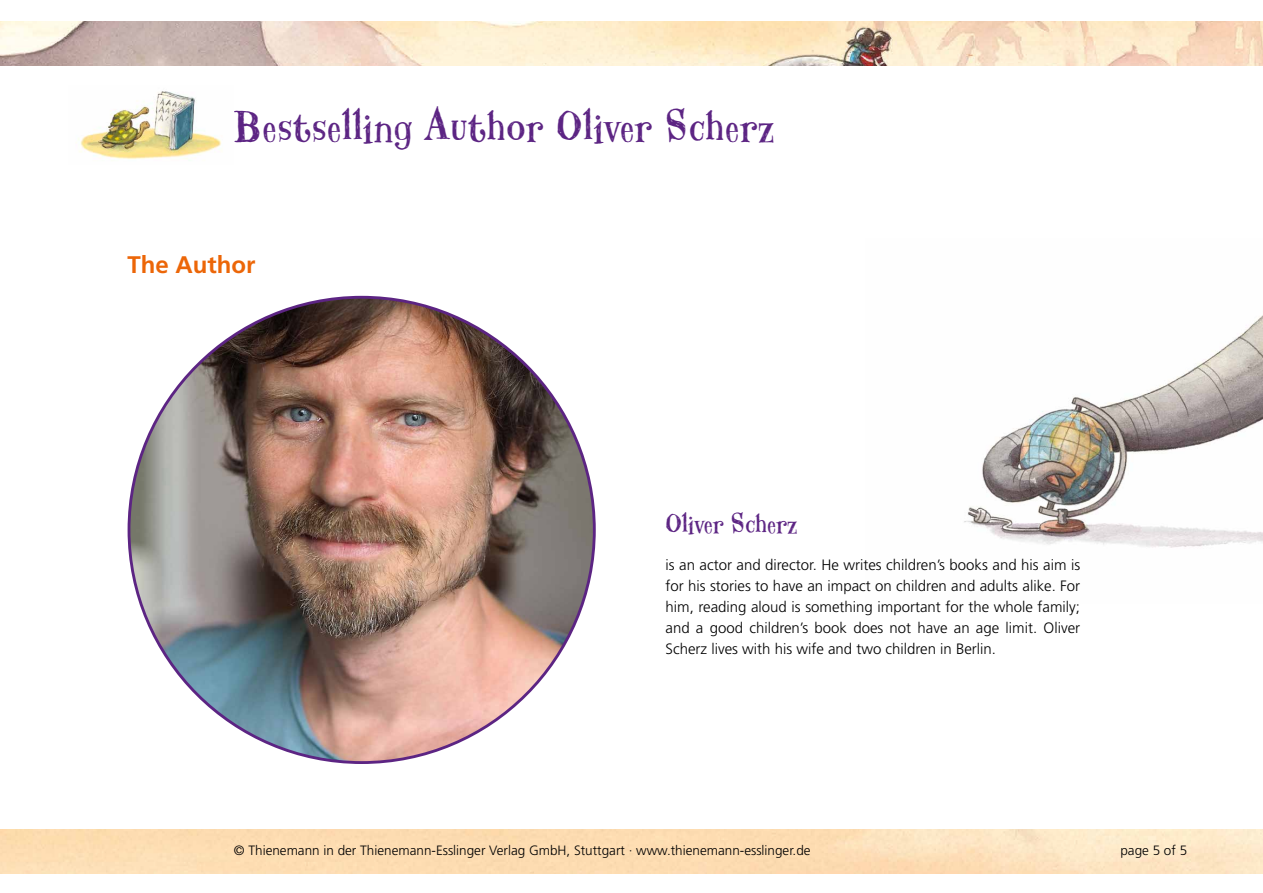
<style>
.page{position:relative;width:1263px;height:893px;background:#fff}
.page>*{position:absolute;margin:0;border:0;box-sizing:border-box;transform-origin:0 0}
.t1{font:48px "Hombre BT";letter-spacing:.02em;color:#5c2483}
.t2{font:30px "Hombre BT";letter-spacing:.005em;color:#5c2483}
.t3{font:700 24px "Frutiger LT Std";color:#ec6608}
.t4{font:300 15px/21px "Frutiger LT Std";color:#000;text-align:justify}
.t5{font:300 13.5px "Frutiger LT Std";color:#000}
</style>
<div class="page">
<img style="left:0;top:21px;width:1263px;height:45px">
<img style="left:78px;top:91px;width:143px;height:68px">
<img style="left:964px;top:315px;width:299px;height:233px">
<img style="left:129px;top:297px;width:465px;height:466px;border-radius:233px">
<h1 class="t1" style="left:234px;top:98px;width:542px">Bestselling Author Oliver Scherz</h1>
<h3 class="t3" style="left:128px;top:251px;width:130px">The Author</h3>
<h2 class="t2" style="left:665px;top:506px;width:133px">Oliver Scherz</h2>
<p class="t4" style="left:665px;top:555px;width:416px">is an actor and director. He writes children’s books and his aim is for his stories to have an impact on children and adults alike. For him, reading aloud is something important for the whole family; and a good children’s book does not have an age limit. Oliver Scherz lives with his wife and two children in Berlin.</p>
<p class="t5" style="left:234px;top:843px;width:578px">© Thienemann in der Thienemann-Esslinger Verlag GmbH, Stuttgart · www.thienemann-esslinger.de</p>
<p class="t5" style="left:1120px;top:843px;width:68px">page 5 of 5</p>
</div>
